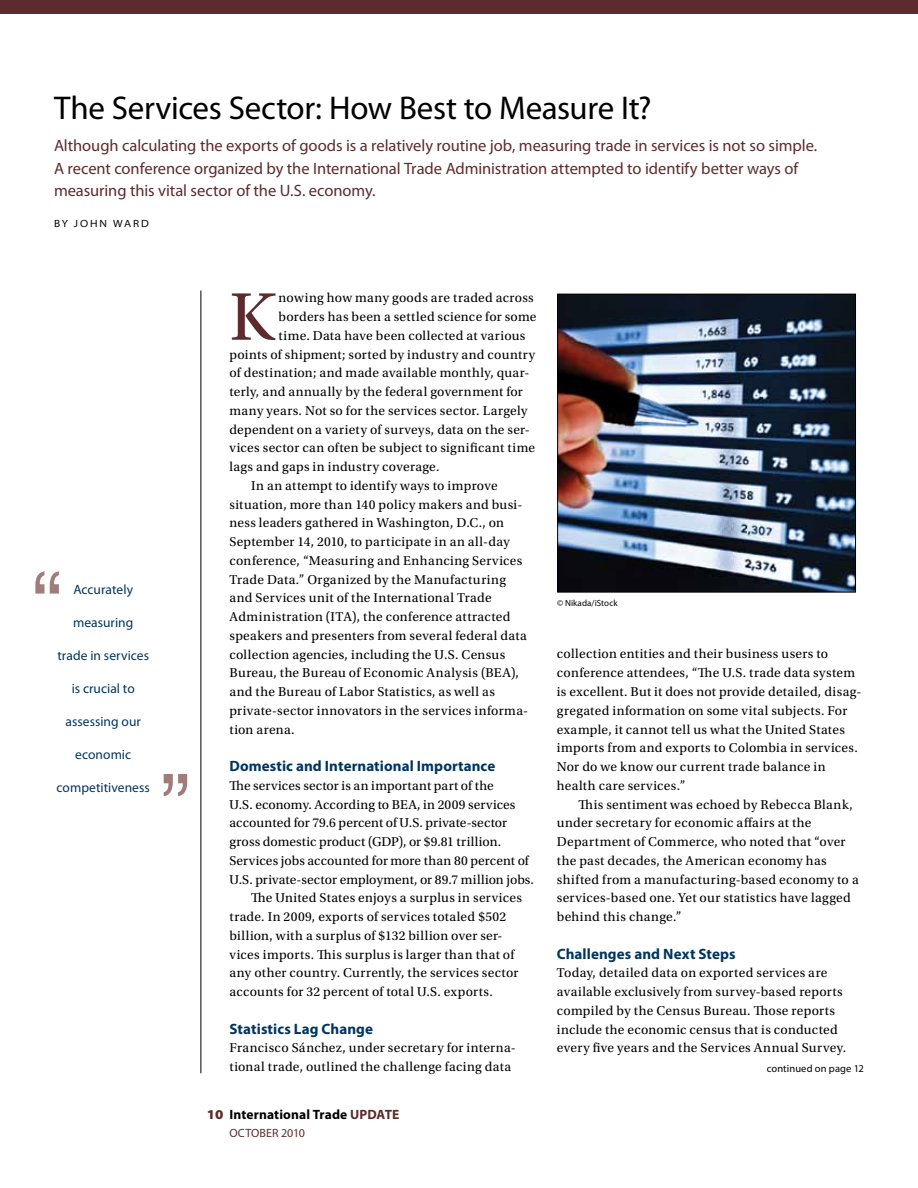
<style>
.page{position:relative;width:918px;height:1188px;background:#fff}
.page>*{position:absolute;margin:0;border:0;box-sizing:border-box;transform-origin:0 0}
.t1{font:70.95px "Utopia Std";color:#5d2b2e}
.t2{font:33px "Myriad Pro";letter-spacing:-.01em;color:#000}
.t3{font:16.5px/22.5px "Myriad Pro";letter-spacing:-.005em;color:#5d2b2e}
.t4{font:700 15px "Myriad Pro";letter-spacing:.005em;color:#00355f}
.t5{font:13.5px/18.8px "Utopia Std";letter-spacing:.02em;color:#000}
.t6{font:13.5px "Myriad Pro";letter-spacing:.005em;color:#00355f}
.t7{font:700 13.5px "Myriad Pro";letter-spacing:.01em;color:#000}
.t8{font:12px "Myriad Pro";color:#5d2b2e}
.t9{font:10.5px "Myriad Pro";letter-spacing:.015em;color:#000}
.t10{font:semi-expanded 10.5px "Myriad Pro";letter-spacing:.19em;color:#000}
.t11{font:9px "Myriad Pro";letter-spacing:.005em;color:#000}
.s1{font-weight:900;font-stretch:semi-expanded;color:#5d2b2e}
.s2{color:#5d2b2e}
</style>
<div class="page">
<hr style="left:201px;top:291px;width:1px;height:782px;background:#000">
<img style="left:557px;top:294px;width:299px;height:299px">
<svg style="left:35px;top:571px;width:24px;height:23px"></svg>
<svg style="left:164px;top:774px;width:23px;height:22px"></svg>
<div style="left:0;top:0;width:918px;height:14px;background:#5d2b2e"></div>
<h2 class="t2" style="left:54px;top:90px;width:599px">The Services Sector: How Best to Measure It?</h2>
<p class="t3" style="left:54px;top:135px;width:765px">Although calculating the exports of goods is a relatively routine job, measuring trade in services is not so simple.<br>A recent conference organized by the International Trade Administration attempted to identify better ways of measuring this vital sector of the U.S. economy.</p>
<p class="t10" style="left:54px;top:217px;width:69px">BY JOHN WAR</p>
<p class="t10" style="left:141px;top:217px;width:9px">D</p>
<p class="t6" style="left:73px;top:583px;width:61px">Accurately</p>
<p class="t6" style="left:73px;top:616px;width:62px">measuring</p>
<p class="t6" style="left:57px;top:648px;width:93px">trade in services</p>
<p class="t6" style="left:72px;top:681px;width:65px">is crucial to</p>
<p class="t6" style="left:66px;top:714px;width:77px">assessing our</p>
<p class="t6" style="left:75px;top:747px;width:57px">economic</p>
<p class="t6" style="left:57px;top:780px;width:95px">competitiveness</p>
<h1 class="t1" style="left:230px;top:278px;width:47px">K</h1>
<p class="t5" style="left:279px;top:289px;width:257px">nowing how many goods are traded across</p>
<p class="t5" style="left:279px;top:307px;width:259px">borders has been a settled science for some</p>
<p class="t5" style="left:279px;top:326px;width:248px">time. Data have been collected at various</p>
<p class="t5" style="left:229px;top:345px;width:307px">points of shipment; sorted by industry and country</p>
<p class="t5" style="left:229px;top:364px;width:302px">of destination; and made available monthly, quar-</p>
<p class="t5" style="left:229px;top:383px;width:295px">terly, and annually by the federal government for</p>
<p class="t5" style="left:229px;top:401px;width:299px">many years. Not so for the services sector. Largely</p>
<p class="t5" style="left:229px;top:420px;width:302px">dependent on a variety of surveys, data on the ser-</p>
<p class="t5" style="left:229px;top:439px;width:307px">vices sector can often be subject to significant time</p>
<p class="t5" style="left:229px;top:458px;width:211px">lags and gaps in industry coverage.</p>
<p class="t5" style="left:251px;top:476px;width:248px">In an attempt to identify ways to improve</p>
<p class="t5" style="left:229px;top:495px;width:294px">situation, more than 140 policy makers and busi-</p>
<p class="t5" style="left:229px;top:514px;width:276px">ness leaders gathered in Washington, D.C., on</p>
<p class="t5" style="left:229px;top:533px;width:282px">September 14, 2010, to participate in an all-day</p>
<p class="t5" style="left:229px;top:551px;width:294px">conference, “Measuring and Enhancing Services</p>
<p class="t5" style="left:229px;top:570px;width:278px">Trade Data.” Organized by the Manufacturing</p>
<p class="t5" style="left:229px;top:589px;width:264px">and Services unit of the International Trade</p>
<p class="t5" style="left:229px;top:608px;width:282px">Administration (ITA), the conference attracted</p>
<p class="t5" style="left:229px;top:626px;width:299px">speakers and presenters from several federal data</p>
<p class="t5" style="left:229px;top:645px;width:277px">collection agencies, including the U.S. Census</p>
<p class="t5" style="left:229px;top:664px;width:291px">Bureau, the Bureau of Economic Analysis (BEA),</p>
<p class="t5" style="left:229px;top:683px;width:267px">and the Bureau of Labor Statistics, as well as</p>
<p class="t5" style="left:229px;top:701px;width:300px">private-sector innovators in the services informa-</p>
<p class="t5" style="left:229px;top:720px;width:67px">tion arena.</p>
<p class="t4" style="left:230px;top:758px;width:267px">Domestic and International Importance</p>
<p class="t5" style="left:230px;top:776px;width:266px">The services sector is an important part of the</p>
<p class="t5" style="left:230px;top:795px;width:287px">U.S. economy. According to BEA, in 2009 services</p>
<p class="t5" style="left:230px;top:814px;width:279px">accounted for 79.6 percent of U.S. private-sector</p>
<p class="t5" style="left:230px;top:832px;width:273px">gross domestic product (GDP), or $9.81 trillion.</p>
<p class="t5" style="left:230px;top:851px;width:301px">Services jobs accounted for more than 80 percent of</p>
<p class="t5" style="left:230px;top:870px;width:306px">U.S. private-sector employment, or 89.7 million jobs.</p>
<p class="t5" style="left:251px;top:889px;width:272px">The United States enjoys a surplus in services</p>
<p class="t5" style="left:230px;top:908px;width:278px">trade. In 2009, exports of services totaled $502</p>
<p class="t5" style="left:230px;top:926px;width:275px">billion, with a surplus of $132 billion over ser-</p>
<p class="t5" style="left:230px;top:945px;width:286px">vices imports. This surplus is larger than that of</p>
<p class="t5" style="left:230px;top:964px;width:291px">any other country. Currently, the services sector</p>
<p class="t5" style="left:230px;top:983px;width:265px">accounts for 32 percent of total U.S. exports.</p>
<p class="t4" style="left:230px;top:1020px;width:145px">Statistics Lag Change</p>
<p class="t5" style="left:230px;top:1039px;width:288px">Francisco Sánchez, under secretary for interna&shy;tional trade, outlined the challenge facing data</p>
<p class="t7" style="left:207px;top:1107px;width:194px"><span class="s1">10</span> International Trade <span class="s2">UPDATE</span></p>
<p class="t8" style="left:230px;top:1126px;width:77px">OCTOBER 2010</p>
<p class="t11" style="left:557px;top:598px;width:62px">© Nikada/iStock</p>
<p class="t5" style="left:557px;top:645px;width:306px">collection entities and their business users to conference attendees, “The U.S. trade data system is excellent. But it does not provide detailed, disag&shy;gregated information on some vital subjects. For example, it cannot tell us what the United States imports from and exports to Colombia in services.<br>Nor do we know our current trade balance in health care services.”</p>
<p class="t5" style="left:557px;top:795px;width:303px;text-indent:22px">This sentiment was echoed by Rebecca Blank, under secretary for economic affairs at the Department of Commerce, who noted that “over the past decades, the American economy has shifted from a manufacturing-based economy to a services-based one. Yet our statistics have lagged behind this change.”</p>
<p class="t4" style="left:557px;top:945px;width:180px">Challenges and Next Steps</p>
<p class="t5" style="left:557px;top:964px;width:291px">Today, detailed data on exported services are available exclusively from survey-based reports compiled by the Census Bureau. Those reports include the economic census that is conducted every five years and the Services Annual Survey.</p>
<p class="t9" style="left:767px;top:1062px;width:99px">continued on page 12</p>
</div>
